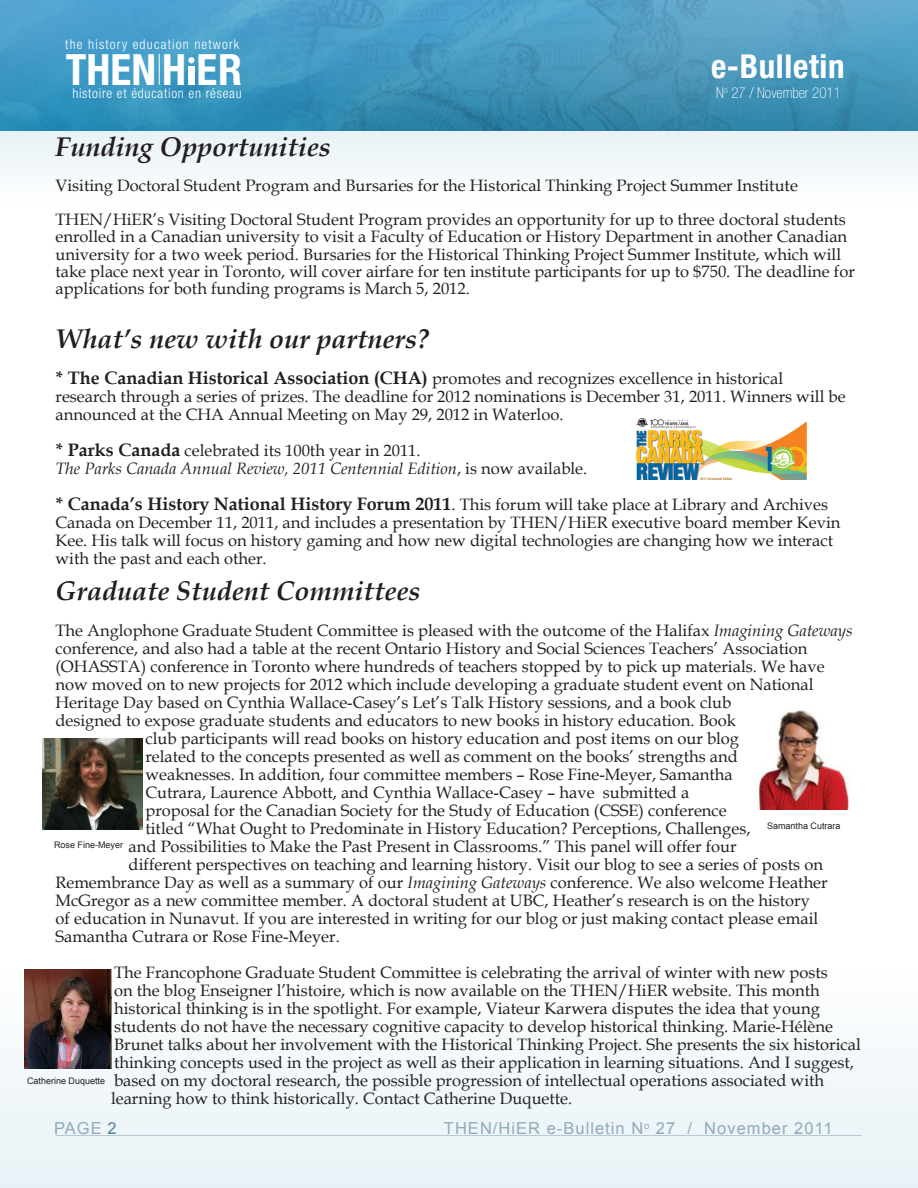
<style>
.page{position:relative;width:918px;height:1188px;background:#fff}
.page>*{position:absolute;margin:0;border:0;box-sizing:border-box;transform-origin:0 0}
.t1{font:700 condensed 43.2px "Helvetica Neue";color:#fff}
.t2{font:700 condensed 33px "Helvetica Neue";letter-spacing:.02em;color:#fff}
.t3{font:italic 700 27px "Book Antiqua";color:#231f20}
.t4{font:16.5px/18px "Book Antiqua";color:#231f20}
.t5{font:italic 16.5px "Book Antiqua";color:#231f20}
.t6{font:16.5px "Arial";letter-spacing:.06em;color:#91aabb}
.t7{font:100 condensed 15px "Helvetica Neue";color:#fff}
.t8{font:300 condensed 13.65px "Helvetica Neue";letter-spacing:.05em;color:#fff}
.t9{font:300 condensed 13.65px "Helvetica Neue";letter-spacing:.07em;color:#fff}
.t10{font:9px "Arial";color:#231f20}
.s1{font-weight:700;font-size:18px}
.s2{font-style:normal}
.s3{font-style:italic}
.s4{color:#5e849c}
</style>
<div class="page">
<div style="left:0;top:963px;width:918px;height:225px;background:#f2f7f9"></div>
<hr style="left:56px;top:1135px;width:805px;height:1px;background:#003b62">
<div style="left:0;top:130px;width:918px;height:72px;background:#f2f7f9"></div>
<img style="left:0;top:0;width:918px;height:130px">
<hr style="left:159px;top:54px;width:1px;height:31px;background:#fff">
<div style="left:188px;top:66px;width:6px;height:19px;background:#fff"></div>
<svg style="left:188px;top:57px;width:6px;height:6px"></svg>
<img style="left:42px;top:738px;width:100px;height:92px">
<img style="left:757px;top:710px;width:93px;height:100px">
<img style="left:636px;top:418px;width:170px;height:62px">
<img style="left:24px;top:969px;width:87px;height:99px">
<p class="t9" style="left:65px;top:36px;width:176px">the history education network</p>
<p class="t8" style="left:72px;top:86px;width:171px">histoire et éducation en réseau</p>
<h1 class="t1" style="left:66px;top:43px;width:178px">THENH ER</h1>
<p class="t2" style="left:711px;top:46px;width:135px">e-Bulletin</p>
<p class="t7" style="left:716px;top:84px;width:126px">N<sup>o</sup> 27 / November 2011</p>
<p class="t3" style="left:56px;top:128px;width:277px">Funding Opportunities</p>
<p class="t4" style="left:56px;top:176px;width:744px">Visiting Doctoral Student Program and Bursaries for the Historical Thinking Project Summer Institute</p>
<p class="t4" style="left:56px;top:211px;width:801px;line-height:17.2px">THEN/HiER’s Visiting Doctoral Student Program provides an opportunity for up to three doctoral students enrolled in a Canadian university to visit a Faculty of Education or History Department in another Canadian university for a two week period. Bursaries for the Historical Thinking Project Summer Institute, which will take place next year in Toronto, will cover airfare for ten institute participants for up to $750. The deadline for applications for both funding programs is March 5, 2012.</p>
<p class="t3" style="left:56px;top:320px;width:375px">What’s new with our partners?</p>
<p class="t4" style="left:56px;top:369px;width:792px"><span class="s1">* The Canadian Historical Association (CHA)</span> promotes and recognizes excellence in historical research through a series of prizes. The deadline for 2012 nominations is December 31, 2011. Winners will be announced at the CHA Annual Meeting on May 29, 2012 in Waterloo.</p>
<p class="t4" style="left:56px;top:441px;width:367px"><span class="s1">* Parks Canada</span> celebrated its 100th year in 2011.</p>
<p class="t5" style="left:56px;top:457px;width:533px">The Parks Canada Annual Review, 2011 Centennial Edition<span class="s2">, is now available.</span></p>
<p class="t4" style="left:56px;top:495px;width:786px"><span class="s1">* Canada’s History National History Forum 2011</span>. This forum will take place at Library and Archives Canada on December 11, 2011, and includes a presentation by THEN/HiER executive board member Kevin Kee. His talk will focus on history gaming and how new digital technologies are changing how we interact with the past and each other.</p>
<p class="t3" style="left:56px;top:572px;width:367px">Graduate Student Committees</p>
<p class="t4" style="left:56px;top:621px;width:799px">The Anglophone Graduate Student Committee is pleased with the outcome of the Halifax <span class="s3">Imagining Gateways</span></p>
<p class="t4" style="left:56px;top:639px;width:754px">conference, and also had a table at the recent Ontario History and Social Sciences Teachers’ Association</p>
<p class="t4" style="left:56px;top:657px;width:771px">(OHASSTA) conference in Toronto where hundreds of teachers stopped by to pick up materials. We have</p>
<p class="t4" style="left:56px;top:675px;width:760px">now moved on to new projects for 2012 which include developing a graduate student event on National</p>
<p class="t4" style="left:56px;top:693px;width:677px">Heritage Day based on Cynthia Wallace-Casey’s Let’s Talk History sessions, and a book club</p>
<p class="t4" style="left:56px;top:711px;width:682px">designed to expose graduate students and educators to new books in history education. Book</p>
<p class="t4" style="left:145px;top:729px;width:595px">club participants will read books on history education and post items on our blog</p>
<p class="t4" style="left:145px;top:747px;width:594px">related to the concepts presented as well as comment on the books’ strengths and</p>
<p class="t4" style="left:145px;top:765px;width:589px">weaknesses. In addition, four committee members – Rose Fine-Meyer, Samantha</p>
<p class="t4" style="left:145px;top:783px;width:546px">Cutrara, Laurence Abbott, and Cynthia Wallace-Casey – have submitted a</p>
<p class="t4" style="left:145px;top:801px;width:583px">proposal for the Canadian Society for the Study of Education (CSSE) conference</p>
<p class="t4" style="left:145px;top:819px;width:607px">titled “What Ought to Predominate in History Education? Perceptions, Challenges,</p>
<p class="t4" style="left:129px;top:837px;width:610px">and Possibilities to Make the Past Present in Classrooms.” This panel will offer four</p>
<p class="t4" style="left:129px;top:855px;width:696px">different perspectives on teaching and learning history. Visit our blog to see a series of posts on</p>
<p class="t4" style="left:56px;top:873px;width:774px">Remembrance Day as well as a summary of our <span class="s3">Imagining Gateways</span> conference. We also welcome Heather</p>
<p class="t4" style="left:56px;top:891px;width:756px">McGregor as a new committee member. A doctoral student at UBC, Heather’s research is on the history</p>
<p class="t4" style="left:56px;top:909px;width:764px">of education in Nunavut. If you are interested in writing for our blog or just making contact please email</p>
<p class="t4" style="left:56px;top:927px;width:286px">Samantha Cutrara or Rose Fine-Meyer.</p>
<p class="t4" style="left:111px;top:963px;width:751px">The Francophone Graduate Student Committee is celebrating the arrival of winter with new posts<br>on the blog Enseigner l’histoire, which is now available on the THEN/HiER website. This month historical thinking is in the spotlight. For example, Viateur Karwera disputes the idea that young students do not have the necessary cognitive capacity to develop historical thinking. Marie-Hélène Brunet talks about her involvement with the Historical Thinking Project. She presents the six historical thinking concepts used in the project as well as their application in learning situations. And I suggest, based on my doctoral research, the possible progression of intellectual operations associated with learning how to think historically. Contact Catherine Duquette.</p>
<p class="t10" style="left:767px;top:819px;width:75px">Samantha Cutrara</p>
<p class="t10" style="left:54px;top:839px;width:71px">Rose Fine-Meyer</p>
<p class="t10" style="left:27px;top:1074px;width:80px">Catherine Duquette</p>
<p class="t6" style="left:54px;top:1117px;width:64px">PAGE <span class="s4">2</span></p>
<p class="t6" style="left:444px;top:1117px;width:390px">THEN/HiER e-Bulletin N<sup>o</sup> 27 / November 2011</p>
</div>
